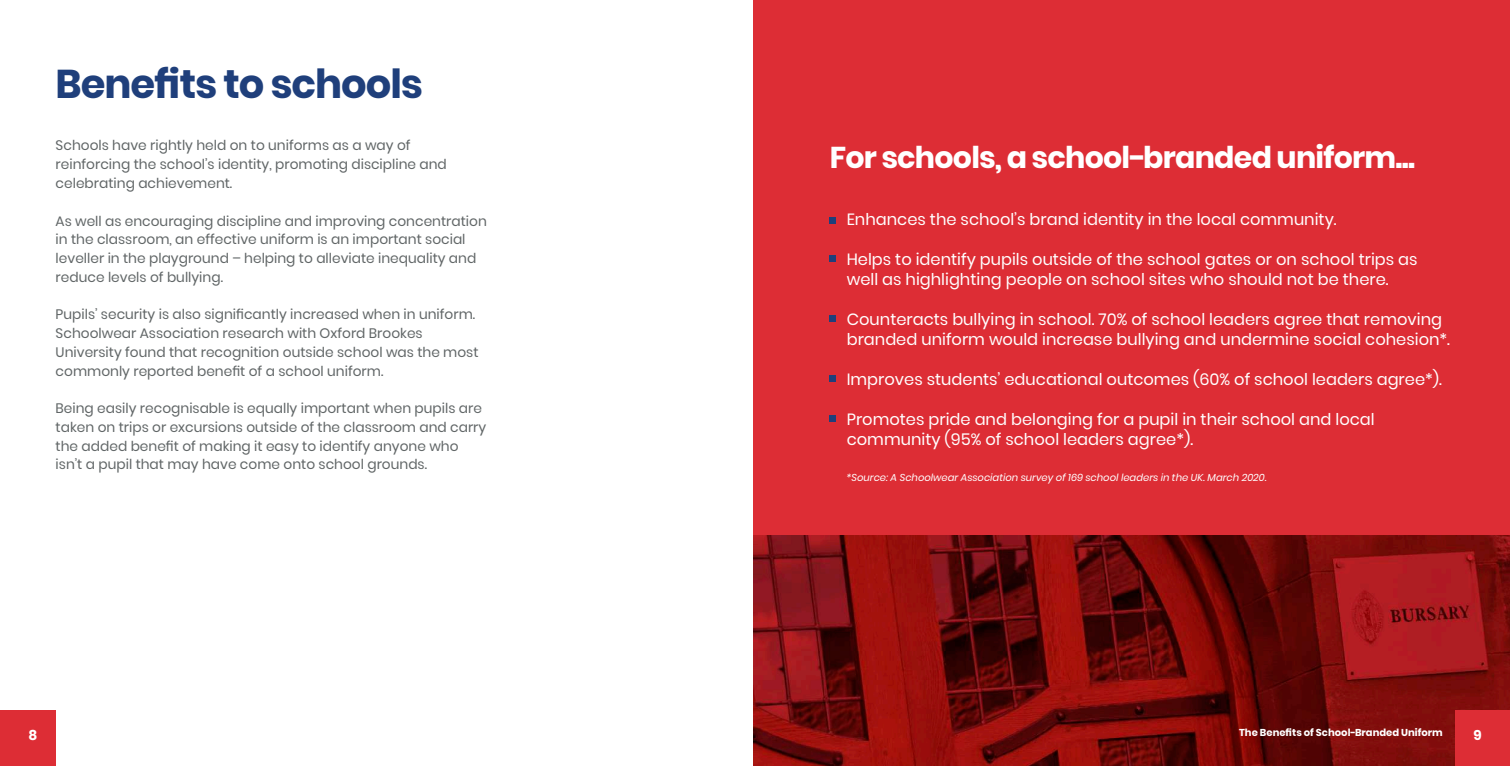
<style>
.page{position:relative;width:1510px;height:766px;background:#fff}
.page>*{position:absolute;margin:0;border:0;box-sizing:border-box;transform-origin:0 0}
.t1{font:700 40px "Poppins";letter-spacing:-.025em;color:#1f3f7b}
.t2{font:700 30px "Poppins";letter-spacing:-.025em;color:#fff}
.t3{font:16.25px/20px "Poppins";color:#fff}
.t4{font:13.75px/18.8px "Poppins";color:#616667}
.t5{font:700 13.75px "Poppins";color:#fff}
.t6{font:italic 10px "Poppins";color:#fff}
.t7{font:700 10px "Poppins";color:#fff}
</style>
<div class="page">
<div style="left:0;top:710px;width:56px;height:55px;background:#dd2d35"></div>
<div style="left:753px;top:0;width:756px;height:535px;background:#dd2d35"></div>
<svg style="left:829px;top:217px;width:6px;height:6px"></svg>
<div style="left:829px;top:255px;width:6px;height:7px;background:#1f3f7b"></div>
<div style="left:829px;top:315px;width:6px;height:7px;background:#1f3f7b"></div>
<div style="left:829px;top:375px;width:6px;height:7px;background:#1f3f7b"></div>
<div style="left:829px;top:415px;width:6px;height:7px;background:#1f3f7b"></div>
<img style="left:753px;top:535px;width:756px;height:230px">
<div style="left:1455px;top:710px;width:54px;height:55px;background:#dd2d35"></div>
<h1 class="t1" style="left:56px;top:60px;width:369px">Benefits to schools</h1>
<p class="t4" style="left:56px;top:136px;width:393px">Schools have rightly held on to uniforms as a way of reinforcing the school’s identity, promoting discipline and celebrating achievement.</p>
<p class="t4" style="left:56px;top:211px;width:433px">As well as encouraging discipline and improving concentration in the classroom, an effective uniform is an important social leveller in the playground – helping to alleviate inequality and reduce levels of bullying.</p>
<p class="t4" style="left:56px;top:305px;width:424px">Pupils’ security is also significantly increased when in uniform.<br>Schoolwear Association research with Oxford Brookes University found that recognition outside school was the most commonly reported benefit of a school uniform.</p>
<p class="t4" style="left:56px;top:399px;width:432px">Being easily recognisable is equally important when pupils are taken on trips or excursions outside of the classroom and carry the added benefit of making it easy to identify anyone who isn’t a pupil that may have come onto school grounds.</p>
<p class="t5" style="left:29px;top:726px;width:10px">8</p>
<h2 class="t2" style="left:829px;top:139px;width:587px">For schools, a school-branded uniform...</h2>
<p class="t3" style="left:846px;top:209px;width:491px">Enhances the school’s brand identity in the local community.</p>
<p class="t3" style="left:846px;top:249px;width:572px">Helps to identify pupils outside of the school gates or on school trips as well as highlighting people on school sites who should not be there.</p>
<p class="t3" style="left:846px;top:309px;width:605px">Counteracts bullying in school. 70% of school leaders agree that removing branded uniform would increase bullying and undermine social cohesion*.</p>
<p class="t3" style="left:846px;top:369px;width:596px">Improves students’ educational outcomes (60% of school leaders agree*).</p>
<p class="t3" style="left:846px;top:409px;width:529px">Promotes pride and belonging for a pupil in their school and local community (95% of school leaders agree*).</p>
<p class="t6" style="left:846px;top:472px;width:421px">*Source: A Schoolwear Association survey of 169 school leaders in the UK. March 2020.</p>
<p class="t7" style="left:1239px;top:726px;width:205px">The Benefits of School-Branded Uniform</p>
<p class="t5" style="left:1473px;top:726px;width:10px">9</p>
</div>
